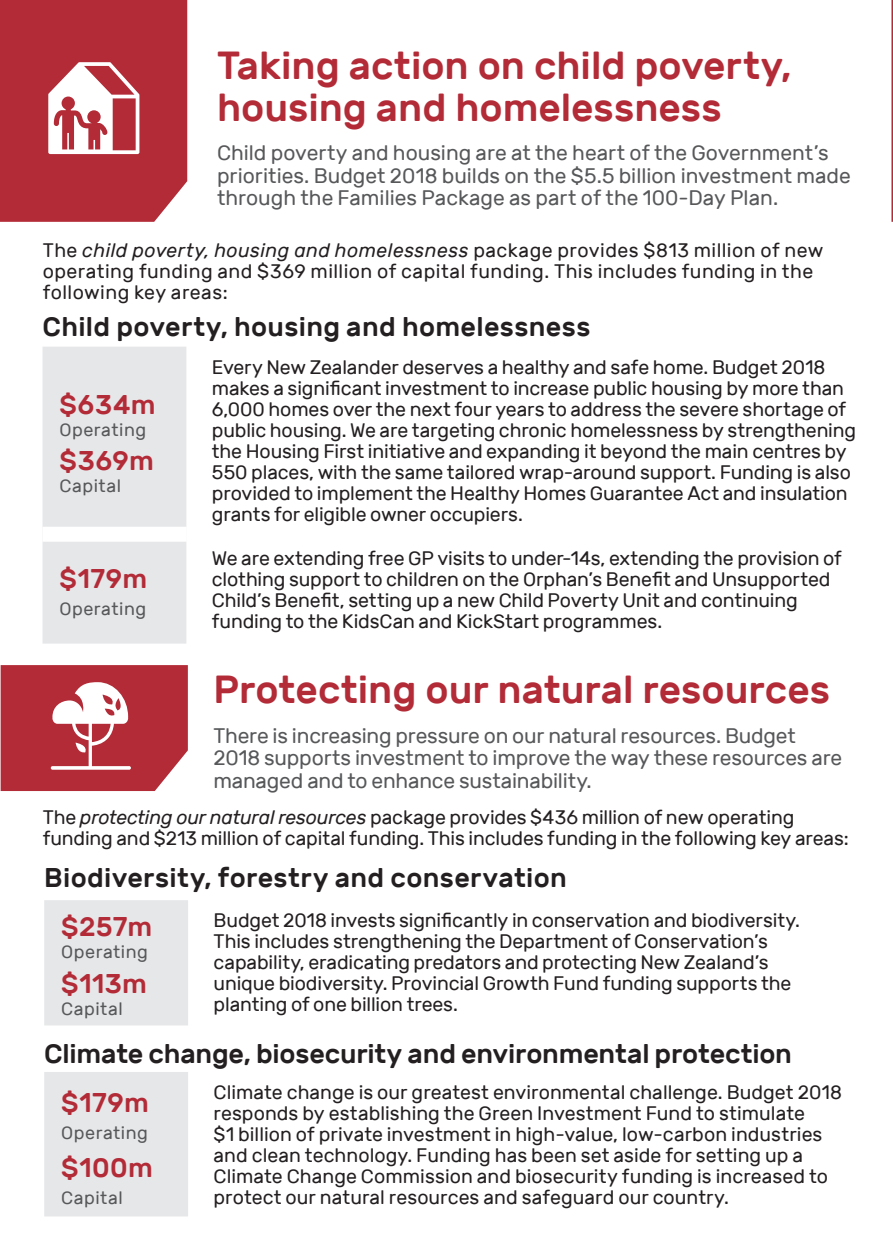
<style>
.page{position:relative;width:893px;height:1259px;background:#fff}
.page>*{position:absolute;margin:0;border:0;box-sizing:border-box;transform-origin:0 0}
.Heading_1{font:500 39px/42px "Rubik";color:#b22b37}
.Heading_2{font:500 27px "Rubik";letter-spacing:.01em;color:#231f20}
.Heading_2-2{font:500 27px "Rubik";letter-spacing:-.01em;color:#231f20}
.Key_priorities_stats{font:500 27px "Rubik";letter-spacing:.015em;color:#b22b37}
.Intro_text{font:21px/22.5px "Rubik";letter-spacing:-.005em;color:#57585a}
.Body{font:19.5px/21px "Rubik";letter-spacing:-.005em;color:#231f20}
.Body-2{font:19.5px/21px "Rubik";letter-spacing:.02em;color:#231f20}
.Key_priorities_-_Ope{font:18px "Rubik";letter-spacing:.025em;color:#57585a}
.s1{font-style:italic}
</style>
<div class="page">
<svg style="left:891px;top:0;width:2px;height:222px"></svg>
<svg style="left:0;top:0;width:187px;height:222px;background:#bb444e"></svg>
<div style="left:43px;top:347px;width:143px;height:296px;background:#e6e7e9"></div>
<div style="left:43px;top:527px;width:143px;height:15px;background:#fff"></div>
<svg style="left:44px;top:900px;width:144px;height:316px;background:#e9eaec"></svg>
<svg style="left:1px;top:665px;width:187px;height:126px;background:#bd4a54"></svg>
<p class="Heading_1" style="left:217px;top:45px;width:576px">Taking action on child poverty, housing and homelessness</p>
<p class="Intro_text" style="left:217px;top:142px;width:635px">Child poverty and housing are at the heart of the Government’s priorities. Budget 2018 builds on the $5.5 billion investment made through the Families Package as part of the 100-Day Plan.</p>
<p class="Body-2" style="left:43px;top:240px;width:782px">The <span class="s1">child poverty, housing and homelessness</span> package provides $813 million of new operating funding and $369 million of capital funding. This includes funding in the following key areas:</p>
<p class="Heading_2" style="left:43px;top:311px;width:549px">Child poverty, housing and homelessness</p>
<p class="Key_priorities_stats" style="left:60px;top:389px;width:98px">$634m</p>
<p class="Key_priorities_-_Ope" style="left:60px;top:420px;width:88px">Operating</p>
<p class="Key_priorities_stats" style="left:60px;top:445px;width:96px">$369m</p>
<p class="Key_priorities_-_Ope" style="left:60px;top:476px;width:63px">Capital</p>
<p class="Key_priorities_stats" style="left:60px;top:564px;width:89px">$179m</p>
<p class="Key_priorities_-_Ope" style="left:60px;top:598px;width:88px">Operating</p>
<p class="Body" style="left:212px;top:357px;width:646px">Every New Zealander deserves a healthy and safe home. Budget 2018 makes a significant investment to increase public housing by more than 6,000 homes over the next four years to address the severe shortage of public housing. We are targeting chronic homelessness by strengthening the Housing First initiative and expanding it beyond the main centres by 550 places, with the same tailored wrap-around support. Funding is also provided to implement the Healthy Homes Guarantee Act and insulation grants for eligible owner occupiers.</p>
<p class="Body" style="left:212px;top:548px;width:631px">We are extending free GP visits to under-14s, extending the provision of clothing support to children on the Orphan’s Benefit and Unsupported Child’s Benefit, setting up a new Child Poverty Unit and continuing funding to the KidsCan and KickStart programmes.</p>
<p class="Heading_1" style="left:213px;top:669px;width:618px">Protecting our natural resources</p>
<p class="Intro_text" style="left:213px;top:724px;width:630px">There is increasing pressure on our natural resources. Budget<br>2018 supports investment to improve the way these resources are managed and to enhance sustainability.</p>
<p class="Body" style="left:43px;top:807px;width:808px">The <span class="s1">protecting our natural resources</span> package provides $436 million of new operating funding and $213 million of capital funding. This includes funding in the following key areas:</p>
<p class="Heading_2" style="left:44px;top:863px;width:524px">Biodiversity, forestry and conservation</p>
<p class="Key_priorities_stats" style="left:61px;top:911px;width:93px">$257m</p>
<p class="Key_priorities_-_Ope" style="left:61px;top:942px;width:88px">Operating</p>
<p class="Key_priorities_stats" style="left:61px;top:968px;width:87px">$113m</p>
<p class="Key_priorities_-_Ope" style="left:61px;top:998px;width:63px">Capital</p>
<p class="Body" style="left:214px;top:910px;width:588px">Budget 2018 invests significantly in conservation and biodiversity.<br>This includes strengthening the Department of Conservation’s capability, eradicating predators and protecting New Zealand’s unique biodiversity. Provincial Growth Fund funding supports the planting of one billion trees.</p>
<p class="Heading_2-2" style="left:44px;top:1039px;width:749px">Climate change, biosecurity and environmental protection</p>
<p class="Key_priorities_stats" style="left:61px;top:1087px;width:89px">$179m</p>
<p class="Key_priorities_-_Ope" style="left:61px;top:1122px;width:88px">Operating</p>
<p class="Key_priorities_stats" style="left:61px;top:1152px;width:93px">$100m</p>
<p class="Key_priorities_-_Ope" style="left:61px;top:1187px;width:63px">Capital</p>
<p class="Body" style="left:214px;top:1082px;width:630px">Climate change is our greatest environmental challenge. Budget 2018 responds by establishing the Green Investment Fund to stimulate<br>$1 billion of private investment in high-value, low-carbon industries and clean technology. Funding has been set aside for setting up a Climate Change Commission and biosecurity funding is increased to protect our natural resources and safeguard our country.</p>
</div>
